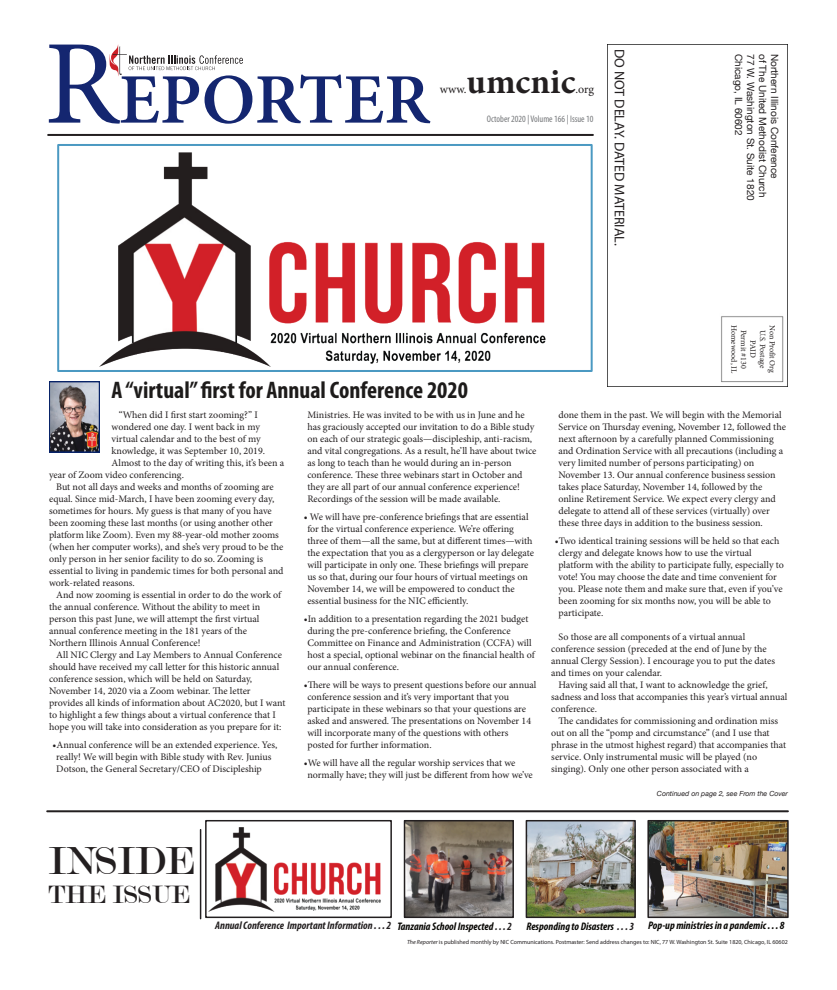
<style>
.page{position:relative;width:837px;height:990px;background:#fff}
.page>*{position:absolute;margin:0;border:0;box-sizing:border-box;transform-origin:0 0}
.t1{font:600 71px "Minion Pro";color:#142670}
.t2{font:42px "Modern";color:#231f20}
.t3{font:700 35px "Minion Pro";color:#231f20}
.t4{font:27px "Modern";color:#231f20}
.t5{font:700 condensed 24px "Myriad Pro";color:#1d1b1a}
.t6{font:14px "Myriad Pro";color:#231f20}
.t7{font:12px "Minion Pro";color:#231f20}
.t8{font:italic 700 condensed 11px "Myriad Pro";color:#231f20}
.t9{font:italic 700 condensed 11px "Myriad Pro";color:#080704}
.t10{font:10px/12px "Minion Pro";color:#231f20}
.t11{font:10px "Helvetica Neue";color:#231f20}
.t12{font:condensed 9.5px "Myriad Pro";color:#76787b}
.t13{font:8px/9.6px "Minion Pro";letter-spacing:-.005em;color:#231f20;text-align:center}
.t14{font:italic 7px "Helvetica Neue";color:#231f20}
.t15{font:6px "Myriad Pro";color:#231f20}
.s1{font-weight:400;font-size:120px}
.s2{color:#080704}
.s3{color:#231f20}
.s4{font-style:italic}
</style>
<div class="page">
<hr style="left:47px;top:809px;width:740px;height:2px;background:#231f20">
<hr style="left:48px;top:134px;width:544px;height:2px;background:#231f20">
<svg style="left:109px;top:45px;width:134px;height:31px"></svg>
<img style="left:209px;top:827px;width:171px;height:84px">
<div style="left:205px;top:819px;width:186px;height:98px;border:2px solid #231f20"></div>
<img style="left:607px;top:44px;width:180px;height:343px">
<div style="left:728px;top:49px;width:55px;height:145px;background:#fff"></div>
<div style="left:722px;top:318px;width:58px;height:61px;background:#fff"></div>
<hr style="left:200px;top:829px;width:1px;height:89px;background:#231f20">
<img style="left:100px;top:152px;width:445px;height:214px">
<div style="left:57px;top:144px;width:535px;height:228px;border:2px solid #4b99c2"></div>
<img style="left:406px;top:822px;width:104px;height:92px">
<div style="left:403px;top:819px;width:110px;height:98px;border:2px solid #231f20"></div>
<img style="left:528px;top:822px;width:104px;height:92px">
<div style="left:525px;top:819px;width:110px;height:98px;border:2px solid #231f20"></div>
<img style="left:650px;top:822px;width:135px;height:92px">
<div style="left:647px;top:819px;width:141px;height:98px;border:2px solid #231f20"></div>
<svg style="left:49px;top:381px;width:51px;height:71px;background:#807b83"></svg>
<img style="left:87px;top:425px;width:10px;height:27px">
<h1 class="t1" style="left:44px;top:71px;width:387px"><span class="s1">R</span>EPORTER</h1>
<h3 class="t3" style="left:466px;top:67px;width:110px">umcnic</h3>
<p class="t7" style="left:575px;top:84px;width:20px">.org</p>
<p class="t7" style="left:439px;top:84px;width:28px">www.</p>
<p class="t12" style="left:486px;top:115px;width:108px">October 2020 | Volume 166 | Issue 10</p>
<h3 class="t6" style="left:625px;top:49px;width:198px;rotate:90deg">DO NOT DELAY. DATED MATERIAL.</h3>
<p class="t11" style="left:744px;top:54px;width:83px;rotate:90deg">Chicago, IL 60602</p>
<p class="t11" style="left:756px;top:54px;width:148px;rotate:90deg">77 W. Washington St. Suite 1820</p>
<p class="t11" style="left:768px;top:54px;width:145px;rotate:90deg">of The United Methodist Church</p>
<p class="t11" style="left:780px;top:54px;width:126px;rotate:90deg">Northern Illinois Conference</p>
<h3 class="t5" style="left:111px;top:380px;width:357px">A “virtual”first for Annual Conference 2020</h3>
<p class="t13" style="left:776px;top:324px;width:50px;rotate:90deg">Non Profit Org<br>U.S. Postage<br>PAID<br>Permit #130<br>Homewood, IL</p>
<p class="t10" style="left:119px;top:409px;width:141px">“When did I first start zooming?” I</p>
<p class="t10" style="left:111px;top:421px;width:150px">wondered one day. I went back in my</p>
<p class="t10" style="left:111px;top:433px;width:150px">virtual calendar and to the best of my</p>
<p class="t10" style="left:111px;top:445px;width:155px">knowledge, it was September 10, 2019.</p>
<p class="t10" style="left:111px;top:457px;width:174px">Almost to the day of writing this, it’s been a</p>
<p class="t10" style="left:49px;top:469px;width:136px">year of Zoom video conferencing.</p>
<p class="t10" style="left:56px;top:481px;width:219px">But not all days and weeks and months of zooming are</p>
<p class="t10" style="left:49px;top:493px;width:226px">equal. Since mid-March, I have been zooming every day,</p>
<p class="t10" style="left:49px;top:505px;width:224px">sometimes for hours. My guess is that many of you have</p>
<p class="t10" style="left:49px;top:517px;width:225px">been zooming these last months (or using another other</p>
<p class="t10" style="left:49px;top:529px;width:231px">platform like Zoom). Even my 88-year-old mother zooms</p>
<p class="t10" style="left:49px;top:541px;width:236px">(when her computer works), and she’s very proud to be the</p>
<p class="t10" style="left:49px;top:553px;width:215px">only person in her senior facility to do so. Zooming is</p>
<p class="t10" style="left:49px;top:565px;width:236px">essential to living in pandemic times for both personal and</p>
<p class="t10" style="left:49px;top:577px;width:87px">work-related reasons.</p>
<p class="t10" style="left:56px;top:589px;width:226px">And now zooming is essential in order to do the work of</p>
<p class="t10" style="left:49px;top:601px;width:212px">the annual conference. Without the ability to meet in</p>
<p class="t10" style="left:49px;top:613px;width:212px">person this past June, we will attempt the first virtual</p>
<p class="t10" style="left:49px;top:625px;width:199px">annual conference meeting in the 181 years of the</p>
<p class="t10" style="left:49px;top:637px;width:153px">Northern Illinois Annual Conference!</p>
<p class="t10" style="left:56px;top:649px;width:227px">All NIC Clergy and Lay Members to Annual Conference</p>
<p class="t10" style="left:49px;top:661px;width:231px">should have received my call letter for this historic annual</p>
<p class="t10" style="left:49px;top:673px;width:204px">conference session, which will be held on Saturday,</p>
<p class="t10" style="left:49px;top:685px;width:203px">November 14, 2020 via a Zoom webinar. The letter</p>
<p class="t10" style="left:49px;top:697px;width:238px">provides all kinds of information about AC2020, but I want</p>
<p class="t10" style="left:49px;top:709px;width:228px">to highlight a few things about a virtual conference that I</p>
<p class="t10" style="left:49px;top:721px;width:234px">hope you will take into consideration as you prepare for it:</p>
<p class="t10" style="left:56px;top:739px;width:222px;text-indent:-4px">•Annual conference will be an extended experience. Yes, really! We will begin with Bible study with Rev. Junius<br>Dotson, the General Secretary/CEO of Discipleship</p>
<p class="t10" style="left:307px;top:409px;width:230px">Ministries. He was invited to be with us in June and he has graciously accepted our invitation to do a Bible study on each of our strategic goals—discipleship, anti-racism, and vital congregations. As a result, he’ll have about twice as long to teach than he would during an in-person conference. These three webinars start in October and they are all part of our annual conference experience!<br>Recordings of the session will be made available.</p>
<p class="t10" style="left:307px;top:511px;width:228px;text-indent:-4px">• We will have pre-conference briefings that are essential for the virtual conference experience. We’re offering three of them—all the same, but at different times—with the expectation that you as a clergyperson or lay delegate will participate in only one. These briefings will prepare us so that, during our four hours of virtual meetings on November 14, we will be empowered to conduct the essential business for the NIC efficiently.</p>
<p class="t10" style="left:307px;top:613px;width:229px;text-indent:-4px">•In addition to a presentation regarding the 2021 budget during the pre-conference briefing, the Conference Committee on Finance and Administration (CCFA) will host a special, optional webinar on the financial health of our annual conference.</p>
<p class="t10" style="left:307px;top:679px;width:230px;text-indent:-4px">•There will be ways to present questions before our annual conference session and it’s very important that you participate in these webinars so that your questions are asked and answered. The presentations on November 14 will incorporate many of the questions with others posted for further information.</p>
<p class="t10" style="left:307px;top:757px;width:227px;text-indent:-4px">•We will have all the regular worship services that we normally have; they will just be different from how we’ve</p>
<p class="t10" style="left:558px;top:409px;width:229px">done them in the past. We will begin with the Memorial Service on Thursday evening, November 12, followed the next afternoon by a carefully planned Commissioning and Ordination Service with all precautions (including a very limited number of persons participating) on November 13. Our annual conference business session takes place Saturday, November 14, followed by the online Retirement Service. We expect every clergy and delegate to attend all of these services (virtually) over these three days in addition to the business session.</p>
<p class="t10" style="left:558px;top:535px;width:227px;text-indent:-4px">•Two identical training sessions will be held so that each clergy and delegate knows how to use the virtual platform with the ability to participate fully, especially to vote! You may choose the date and time convenient for you. Please note them and make sure that, even if you’ve been zooming for six months now, you will be able to participate.</p>
<p class="t10" style="left:551px;top:631px;width:225px;text-indent:7px">So those are all components of a virtual annual conference session (preceded at the end of June by the annual Clergy Session). I encourage you to put the dates and times on your calendar.</p>
<p class="t10" style="left:551px;top:679px;width:237px;text-indent:7px">Having said all that, I want to acknowledge the grief, sadness and loss that accompanies this year’s virtual annual conference.</p>
<p class="t10" style="left:551px;top:715px;width:236px;text-indent:7px">The candidates for commissioning and ordination miss out on all the “pomp and circumstance” (and I use that phrase in the utmost highest regard) that accompanies that service. Only instrumental music will be played (no singing). Only one other person associated with a</p>
<p class="t14" style="left:656px;top:789px;width:132px">Continued on page 2, see From the Cover</p>
<h2 class="t2" style="left:49px;top:846px;width:147px">INSIDE</h2>
<h3 class="t4" style="left:49px;top:885px;width:143px">THE ISSUE</h3>
<p class="t8" style="left:215px;top:920px;width:298px">Annual Conference Important Information . . . 2 <span class="s2">Tanzania School Inspected</span> . . . 2</p>
<p class="t9" style="left:647px;top:920px;width:138px">Pop-up ministries in a pandemic . . . 8</p>
<p class="t9" style="left:526px;top:921px;width:109px">Responding to Disasters <span class="s3">. . . 3</span></p>
<p class="t15" style="left:407px;top:939px;width:382px"><span class="s4">The Reporter</span> is published monthly by NIC Communications. Postmaster: Send address changes to: NIC, 77 W. Washington St. Suite 1820, Chicago, IL 60602</p>
</div>
